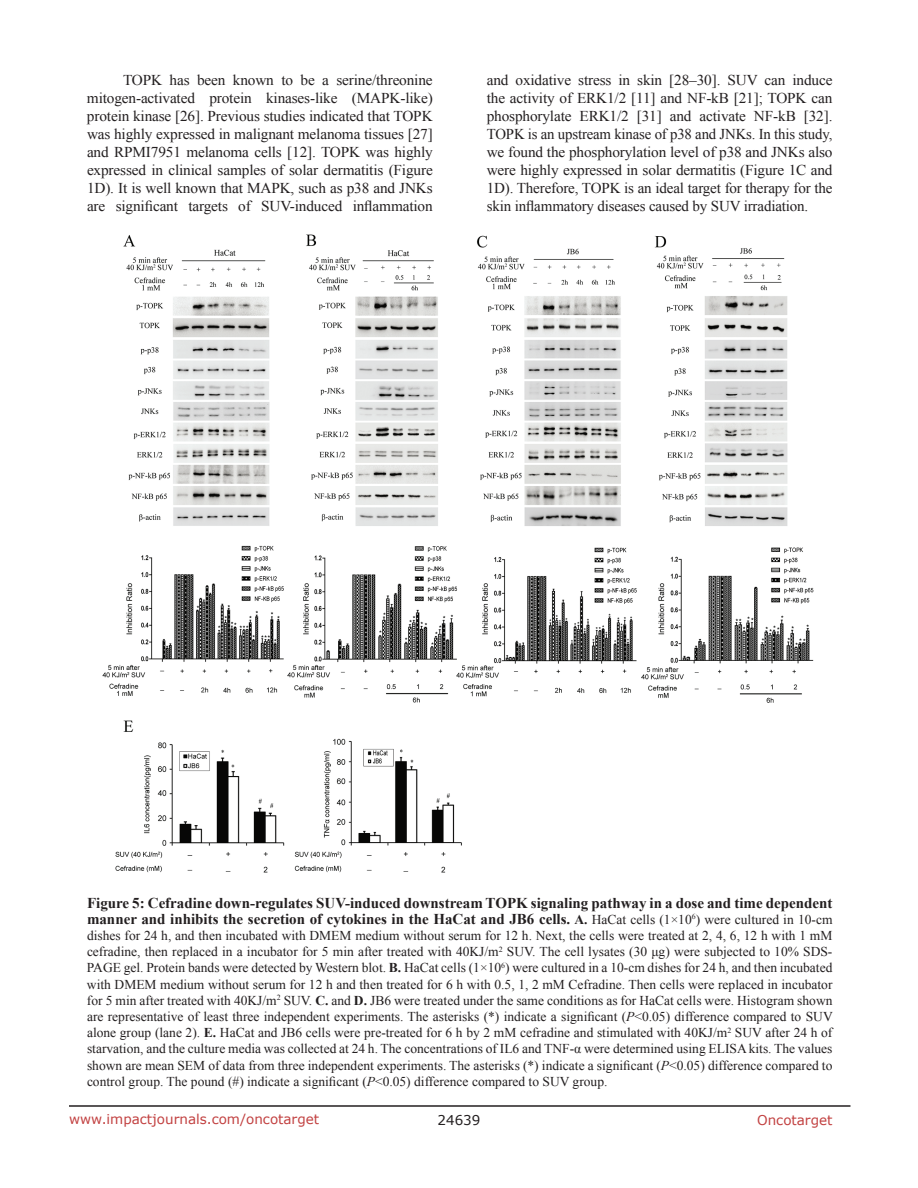
<style>
.page{position:relative;width:918px;height:1188px;background:#fff}
.page>*{position:absolute;margin:0;border:0;box-sizing:border-box;transform-origin:0 0}
.t1{font:15px/18px "Times New Roman";letter-spacing:-.01em;color:#231f20;text-align:justify}
.t2{font:700 15px/16.2px "Times New Roman";color:#231f20}
.t3{font:13.5px/16.2px "Times New Roman";color:#231f20;text-align:justify}
.t4{font:13.5px "Verdana";color:#c24141}
.t5{font:13.5px "Verdana";color:#231f20}
.s1{font-size:13.5px}
.s2{font-weight:400;font-size:13.5px}
.s3{font-weight:700}
.s4{font-style:italic}
</style>
<div class="page">
<hr style="left:69px;top:1105px;width:781px;height:2px;background:#231f20">
<img style="left:102px;top:234px;width:712px;height:639px">
<p class="t1" style="left:87px;top:71px;width:347px;text-indent:36px">TOPK has been known to be a serine/threonine mitogen-activated protein kinases-like (MAPK-like) protein kinase [26]. Previous studies indicated that TOPK was highly expressed in malignant melanoma tissues [27] and RPMI7951 melanoma cells [12]. TOPK was highly expressed in clinical samples of solar dermatitis (Figure 1D). It is well known that MAPK, such as p38 and JNKs are significant targets of SUV-induced inflammation</p>
<p class="t1" style="left:487px;top:71px;width:347px">and oxidative stress in skin [28–30]. SUV can induce the activity of ERK1/2 [11] and NF-kB [21]; TOPK can phosphorylate ERK1/2 [31] and activate NF-kB [32].<br>TOPK is an upstream kinase of p38 and JNKs. In this study, we found the phosphorylation level of p38 and JNKs also were highly expressed in solar dermatitis (Figure 1C and 1D). Therefore, TOPK is an ideal target for therapy for the skin inflammatory diseases caused by SUV irradiation.</p>
<p class="t2" style="left:87px;top:894px;width:747px">Figure 5: Cefradine down-regulates SUV-induced downstream TOPK signaling pathway in a dose and time dependent manner and inhibits the secretion of cytokines in the HaCat and JB6 cells. <span class="s1">A.</span> <span class="s2">HaCat cells (1×10</span><sup>6</sup><span class="s2">) were cultured in 10-cm</span></p>
<p class="t3" style="left:87px;top:927px;width:747px">dishes for 24 h, and then incubated with DMEM medium without serum for 12 h. Next, the cells were treated at 2, 4, 6, 12 h with 1 mM cefradine, then replaced in a incubator for 5 min after treated with 40KJ/m<sup>2</sup> SUV. The cell lysates (30 μg) were subjected to 10% SDS-PAGE gel. Protein bands were detected by Western blot. <span class="s3">B.</span> HaCat cells (1×10<sup>6</sup>) were cultured in a 10-cm dishes for 24 h, and then incubated with DMEM medium without serum for 12 h and then treated for 6 h with 0.5, 1, 2 mM Cefradine. Then cells were replaced in incubator for 5 min after treated with 40KJ/m<sup>2</sup> SUV. <span class="s3">C.</span> and <span class="s3">D.</span> JB6 were treated under the same conditions as for HaCat cells were. Histogram shown are representative of least three independent experiments. The asterisks (*) indicate a significant (<span class="s4">P</span>&lt;0.05) difference compared to SUV alone group (lane 2). <span class="s3">E.</span> HaCat and JB6 cells were pre-treated for 6 h by 2 mM cefradine and stimulated with 40KJ/m<sup>2</sup> SUV after 24 h of starvation, and the culture media was collected at 24 h. The concentrations of IL6 and TNF-α were determined using ELISA kits. The values shown are mean SEM of data from three independent experiments. The asterisks (*) indicate a significant (<span class="s4">P</span>&lt;0.05) difference compared to control group. The pound (#) indicate a significant (<span class="s4">P</span>&lt;0.05) difference compared to SUV group.</p>
<p class="t4" style="left:69px;top:1110px;width:252px">www.impactjournals.com/oncotarget</p>
<p class="t5" style="left:438px;top:1111px;width:44px">24639</p>
<p class="t4" style="left:757px;top:1111px;width:77px">Oncotarget</p>
</div>
